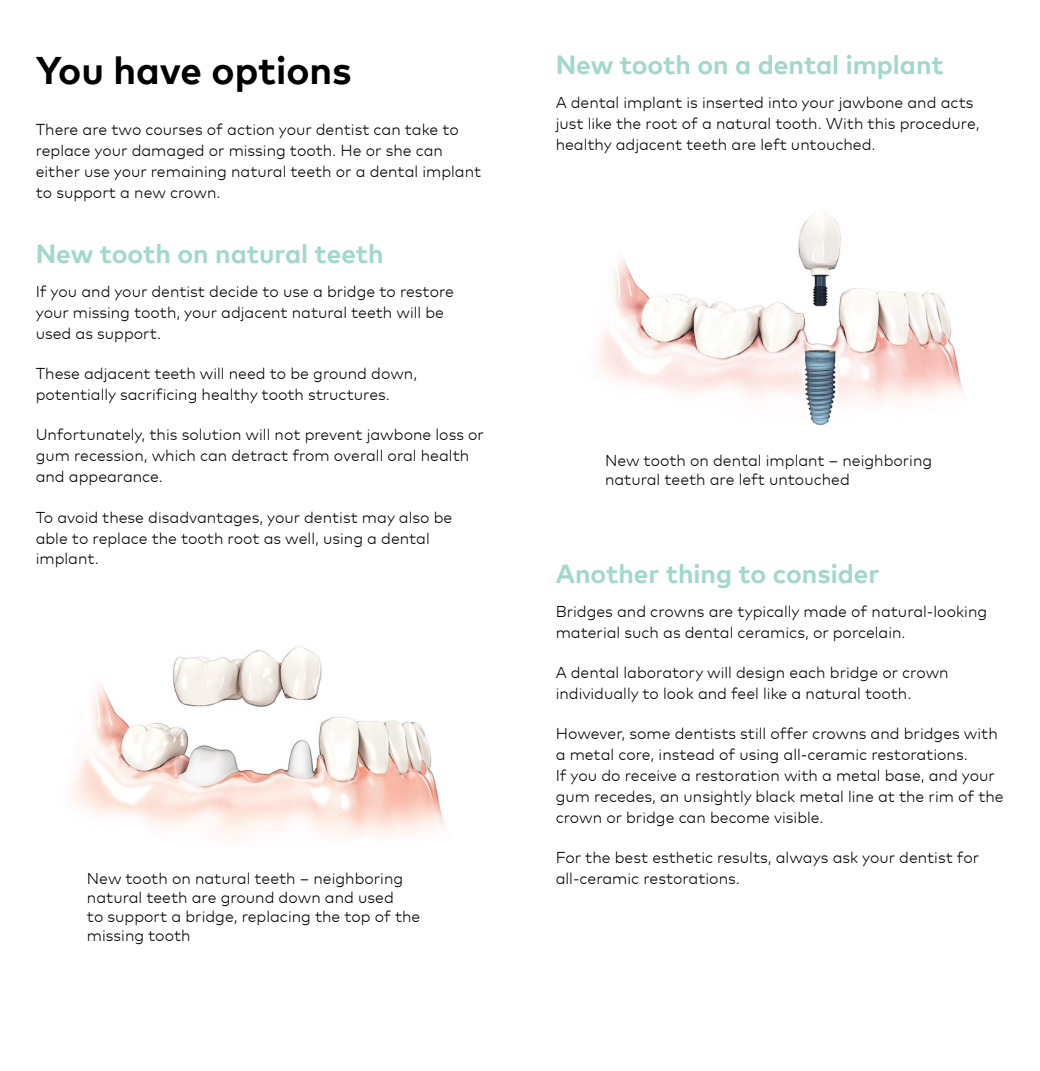
<style>
.page{position:relative;width:1040px;height:1071px;background:#fff}
.page>*{position:absolute;margin:0;border:0;box-sizing:border-box;transform-origin:0 0}
.t1{font:700 38.5px "Mark Pro";color:#000}
.t2{font:700 26.25px "Mark Pro";color:#a2d8cb}
.t3{font:300 15.75px/21px "Mark Pro";color:#000}
</style>
<div class="page">
<img style="left:71px;top:646px;width:374px;height:192px">
<img style="left:599px;top:212px;width:364px;height:214px">
<h1 class="t1" style="left:36px;top:41px;width:317px">You have options</h1>
<p class="t3" style="left:36px;top:117px;width:447px">There are two courses of action your dentist can take to replace your damaged or missing tooth. He or she can either use your remaining natural teeth or a dental implant to support a new crown.</p>
<h2 class="t2" style="left:36px;top:234px;width:349px">New tooth on natural teeth</h2>
<p class="t3" style="left:36px;top:279px;width:420px">If you and your dentist decide to use a bridge to restore your missing tooth, your adjacent natural teeth will be used as support.</p>
<p class="t3" style="left:36px;top:362px;width:383px">These adjacent teeth will need to be ground down, potentially sacrificing healthy tooth structures.</p>
<p class="t3" style="left:36px;top:423px;width:450px">Unfortunately, this solution will not prevent jawbone loss or gum recession, which can detract from overall oral health and appearance.</p>
<p class="t3" style="left:36px;top:505px;width:418px">To avoid these disadvantages, your dentist may also be able to replace the tooth root as well, using a dental implant.</p>
<p class="t3" style="left:87px;top:867px;width:335px;line-height:19.2px">New tooth on natural teeth – neighboring natural teeth are ground down and used<br>to support a bridge, replacing the top of the missing tooth</p>
<h2 class="t2" style="left:555px;top:45px;width:389px">New tooth on a dental implant</h2>
<p class="t3" style="left:555px;top:90px;width:425px">A dental implant is inserted into your jawbone and acts just like the root of a natural tooth. With this procedure, healthy adjacent teeth are left untouched.</p>
<p class="t3" style="left:605px;top:450px;width:329px;line-height:19.2px">New tooth on dental implant – neighboring natural teeth are left untouched</p>
<h2 class="t2" style="left:555px;top:554px;width:325px">Another thing to consider</h2>
<p class="t3" style="left:555px;top:599px;width:433px">Bridges and crowns are typically made of natural-looking material such as dental ceramics, or porcelain.</p>
<p class="t3" style="left:555px;top:661px;width:394px">A dental laboratory will design each bridge or crown individually to look and feel like a natural tooth.</p>
<p class="t3" style="left:555px;top:722px;width:449px">However, some dentists still offer crowns and bridges with a metal core, instead of using all-ceramic restorations.<br>If you do receive a restoration with a metal base, and your gum recedes, an unsightly black metal line at the rim of the crown or bridge can become visible.</p>
<p class="t3" style="left:555px;top:846px;width:425px">For the best esthetic results, always ask your dentist for all-ceramic restorations.</p>
</div>
